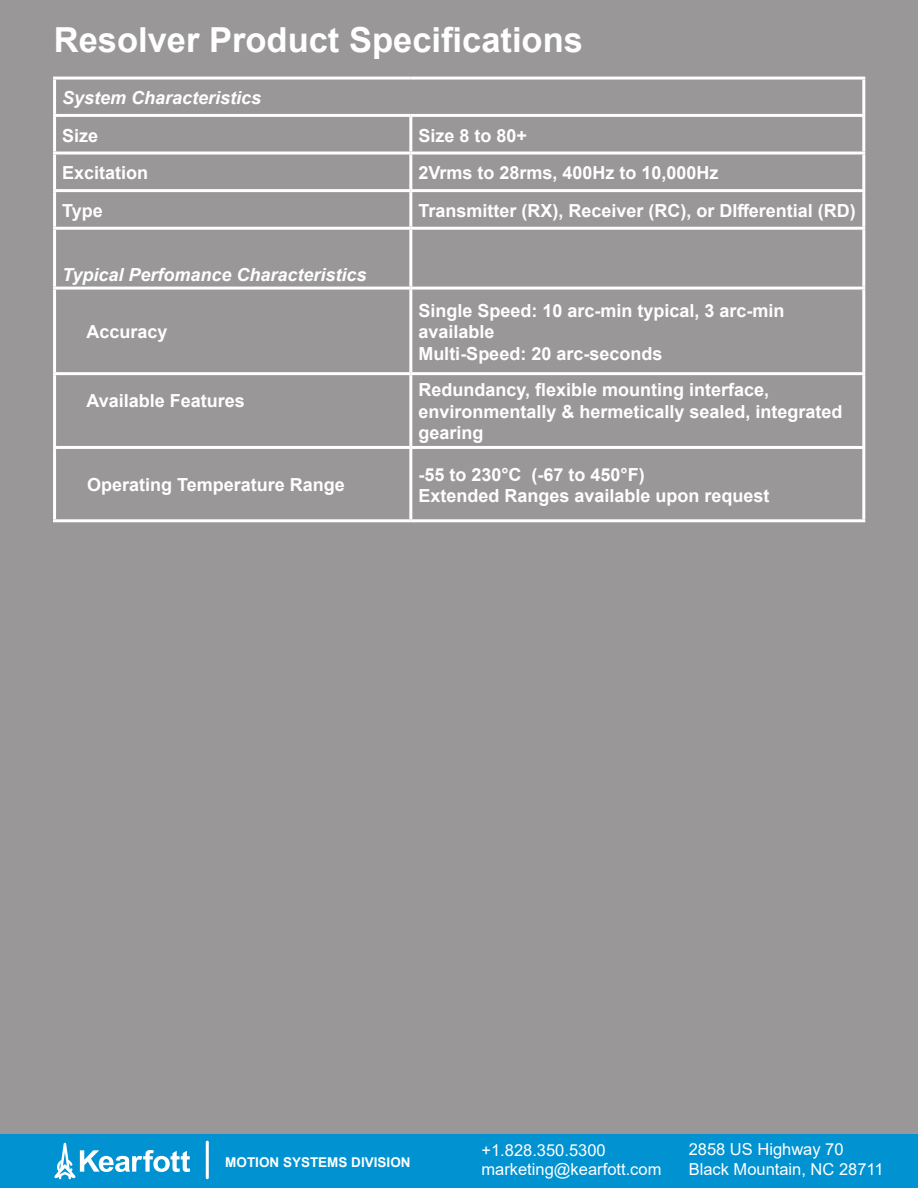
<style>
.page{position:relative;width:918px;height:1188px;background:#999798}
.page>*{position:absolute;margin:0;border:0;box-sizing:border-box;transform-origin:0 0}
.t1{font:700 34.5px "Arial";color:#fff}
.t2{font:700 18px/21.6px "Arial";color:#fff}
.t3{font:italic 700 18px "Arial";color:#fff}
.t4{font:16.5px/19.8px "Arial";color:#fff}
.t5{font:700 13.5px "Arial";color:#fff}
</style>
<div class="page">
<div style="left:0;top:1134px;width:918px;height:54px;background:#0092d1"></div>
<svg style="left:54px;top:1143px;width:136px;height:36px"></svg>
<hr style="left:206px;top:1142px;width:3px;height:36px;background:#fff">
<svg style="left:56px;top:113px;width:806px;height:406px"></svg>
<hr style="left:53px;top:77px;width:358px;height:3px;background:#fff">
<hr style="left:53px;top:80px;width:3px;height:34px;background:#fff">
<hr style="left:411px;top:77px;width:454px;height:3px;background:#fff">
<hr style="left:862px;top:80px;width:3px;height:34px;background:#fff">
<hr style="left:53px;top:114px;width:358px;height:3px;background:#fff">
<hr style="left:53px;top:117px;width:3px;height:35px;background:#fff">
<hr style="left:411px;top:114px;width:454px;height:3px;background:#fff">
<hr style="left:409px;top:117px;width:3px;height:35px;background:#fff">
<hr style="left:862px;top:117px;width:3px;height:35px;background:#fff">
<hr style="left:53px;top:152px;width:358px;height:3px;background:#fff">
<hr style="left:53px;top:155px;width:3px;height:34px;background:#fff">
<hr style="left:411px;top:152px;width:454px;height:3px;background:#fff">
<hr style="left:409px;top:155px;width:3px;height:34px;background:#fff">
<hr style="left:862px;top:155px;width:3px;height:34px;background:#fff">
<hr style="left:53px;top:189px;width:358px;height:3px;background:#fff">
<hr style="left:53px;top:192px;width:3px;height:35px;background:#fff">
<hr style="left:411px;top:189px;width:454px;height:3px;background:#fff">
<hr style="left:409px;top:192px;width:3px;height:35px;background:#fff">
<hr style="left:862px;top:192px;width:3px;height:35px;background:#fff">
<hr style="left:53px;top:227px;width:358px;height:3px;background:#fff">
<hr style="left:53px;top:230px;width:3px;height:57px;background:#fff">
<hr style="left:411px;top:227px;width:454px;height:3px;background:#fff">
<hr style="left:409px;top:230px;width:3px;height:57px;background:#fff">
<hr style="left:862px;top:230px;width:3px;height:57px;background:#fff">
<hr style="left:53px;top:287px;width:358px;height:3px;background:#fff">
<hr style="left:53px;top:290px;width:3px;height:82px;background:#fff">
<hr style="left:411px;top:287px;width:454px;height:3px;background:#fff">
<hr style="left:409px;top:290px;width:3px;height:82px;background:#fff">
<hr style="left:862px;top:290px;width:3px;height:82px;background:#fff">
<hr style="left:53px;top:372px;width:358px;height:3px;background:#fff">
<hr style="left:53px;top:375px;width:3px;height:71px;background:#fff">
<hr style="left:411px;top:372px;width:454px;height:3px;background:#fff">
<hr style="left:409px;top:375px;width:3px;height:71px;background:#fff">
<hr style="left:862px;top:375px;width:3px;height:71px;background:#fff">
<hr style="left:53px;top:446px;width:358px;height:3px;background:#fff">
<hr style="left:53px;top:449px;width:3px;height:70px;background:#fff">
<hr style="left:411px;top:446px;width:454px;height:3px;background:#fff">
<hr style="left:409px;top:449px;width:3px;height:70px;background:#fff">
<hr style="left:862px;top:449px;width:3px;height:70px;background:#fff">
<hr style="left:53px;top:519px;width:358px;height:3px;background:#fff">
<hr style="left:411px;top:519px;width:454px;height:3px;background:#fff">
<h1 class="t1" style="left:54px;top:15px;width:531px">Resolver Product Specifications</h1>
<p class="t3" style="left:62px;top:86px;width:201px">System Characteristics</p>
<p class="t2" style="left:62px;top:125px;width:38px">Size</p>
<p class="t2" style="left:418px;top:125px;width:110px">Size 8 to 80+</p>
<p class="t2" style="left:62px;top:162px;width:88px">Excitation</p>
<p class="t2" style="left:418px;top:162px;width:302px">2Vrms to 28rms, 400Hz to 10,000Hz</p>
<p class="t2" style="left:62px;top:200px;width:42px">Type</p>
<p class="t2" style="left:418px;top:200px;width:439px">Transmitter (RX), Receiver (RC), or DIfferential (RD)</p>
<p class="t3" style="left:62px;top:262px;width:306px">Typical Perfomance Characteristics</p>
<p class="t2" style="left:86px;top:321px;width:83px">Accuracy</p>
<p class="t2" style="left:418px;top:300px;width:368px">Single Speed: 10 arc-min typical, 3 arc-min available<br>Multi-Speed: 20 arc-seconds</p>
<p class="t2" style="left:86px;top:390px;width:160px">Available Features</p>
<p class="t2" style="left:418px;top:379px;width:426px">Redundancy, flexible mounting interface, environmentally &amp; hermetically sealed, integrated gearing</p>
<p class="t2" style="left:87px;top:475px;width:259px">Operating Temperature Range</p>
<p class="t2" style="left:418px;top:464px;width:353px">-55 to 230°C (-67 to 450°F)<br>Extended Ranges available upon request</p>
<p class="t5" style="left:225px;top:1153px;width:187px">MOTION SYSTEMS DIVISION</p>
<p class="t4" style="left:481px;top:1140px;width:181px">+1.828.350.5300 marketing@kearfott.com</p>
<p class="t4" style="left:689px;top:1139px;width:197px">2858 US Highway 70<br>Black Mountain, NC 28711</p>
</div>
